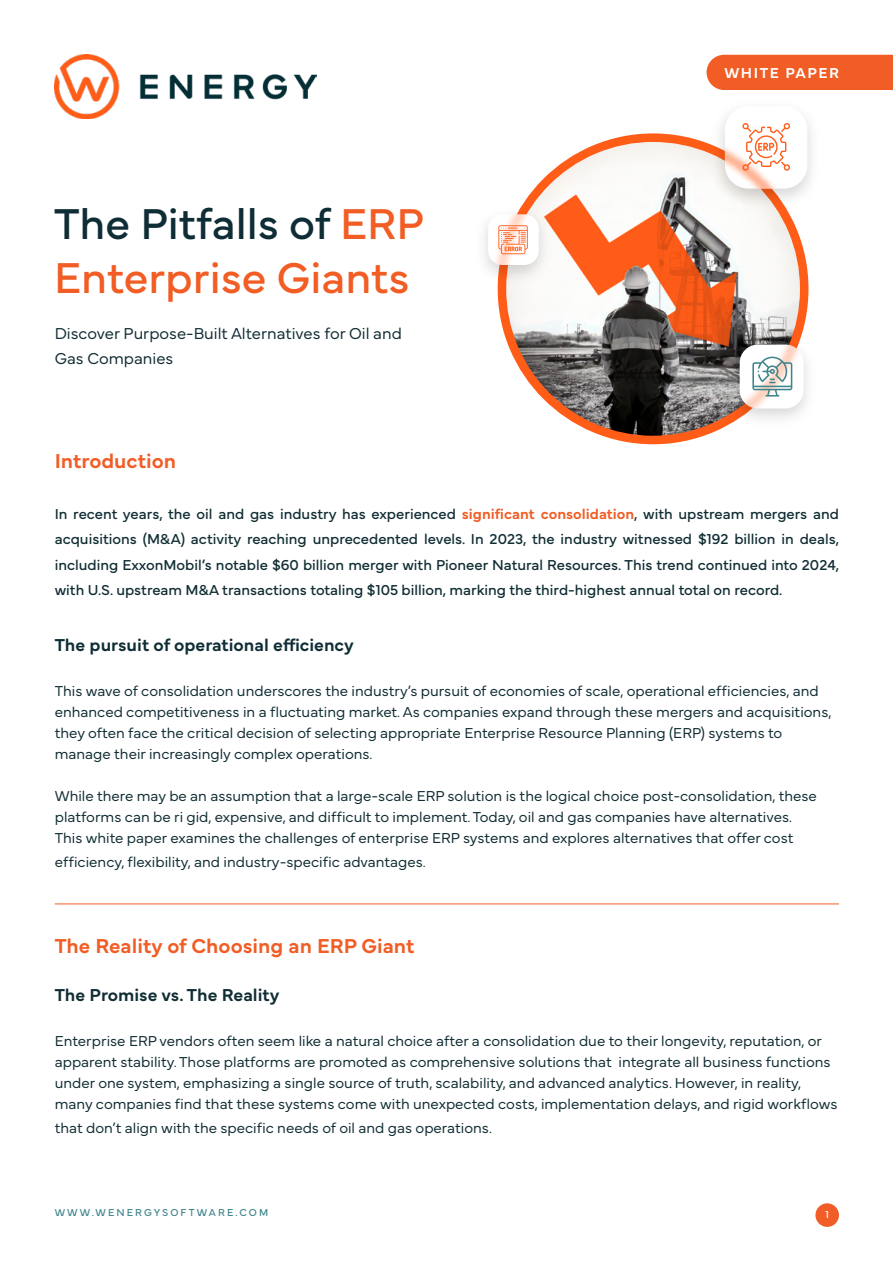
<style>
.page{position:relative;width:893px;height:1263px;background:#fff}
.page>*{position:absolute;margin:0;border:0;box-sizing:border-box;transform-origin:0 0}
.t1{font:45px/54px "Mundial";color:#f15d24}
.t2{font:600 21px "Mundial";color:#f15d24}
.t3{font:600 21px "Mundial";color:#f15d27}
.t4{font:600 18px "Mundial";color:#0f2d35}
.t5{font:600 18px "Mundial";color:#102d33}
.t6{font:300 16.5px/25.5px "Mundial";color:#102d33}
.t7{font:300 15px/21px "Mundial";color:#102d33}
.t8{font:15px/25.5px "Mundial";color:#102d33;text-align:justify}
.t9{font:600 15px "Mundial";letter-spacing:.1em;color:#fff}
.t10{font:10.5px "Mundial";letter-spacing:.2em;color:#41868d}
.t11{font:10.5px "Mundial";color:#fff}
.s1{color:#0f2d35}
.s2{font-weight:600;color:#f15d24}
</style>
<div class="page">
<img style="left:54px;top:54px;width:262px;height:65px">
<div style="left:706px;top:55px;width:187px;height:35px;background:#f15d24"></div>
<svg style="left:498px;top:133px;width:310px;height:311px"></svg>
<img style="left:484px;top:201px;width:75px;height:90px">
<img style="left:488px;top:214px;width:51px;height:51px">
<img style="left:705px;top:121px;width:107px;height:94px">
<img style="left:725px;top:116px;width:82px;height:73px">
<img style="left:720px;top:331px;width:88px;height:104px">
<img style="left:740px;top:345px;width:64px;height:63px">
<svg style="left:742px;top:123px;width:48px;height:48px"></svg>
<svg style="left:752px;top:357px;width:40px;height:40px"></svg>
<svg style="left:498px;top:225px;width:30px;height:29px"></svg>
<div style="left:815px;top:1203px;width:24px;height:24px;background:#f15d27;border-radius:50%"></div>
<hr style="left:55px;top:903px;width:784px;height:1px;background:#f15d24">
<h1 class="t1" style="left:54px;top:192px;width:372px"><span class="s1">The Pitfalls of</span> ERP<br>Enterprise Giants</h1>
<p class="t6" style="left:55px;top:319px;width:349px">Discover Purpose-Built Alternatives for Oil and<br>Gas Companies</p>
<h2 class="t3" style="left:55px;top:444px;width:123px">Introduction</h2>
<p class="t9" style="left:724px;top:61px;width:116px">WHITE PAPER</p>
<p class="t8" style="left:55px;top:499px;width:786px">In recent years, the oil and gas industry has experienced <span class="s2">significant consolidation</span>, with upstream mergers and acquisitions (M&amp;A) activity reaching unprecedented levels. In 2023, the industry witnessed $192 billion in deals, including ExxonMobil’s notable $60 billion merger with Pioneer Natural Resources. This trend continued into 2024, with U.S. upstream M&amp;A transactions totaling $105 billion, marking the third-highest annual total on record.</p>
<p class="t4" style="left:55px;top:631px;width:300px">The pursuit of operational efficiency</p>
<p class="t7" style="left:55px;top:679px;width:778px">This wave of consolidation underscores the industry’s pursuit of economies of scale, operational efficiencies, and enhanced competitiveness in a fluctuating market. As companies expand through these mergers and acquisitions, they often face the critical decision of selecting appropriate Enterprise Resource Planning (ERP) systems to manage their increasingly complex operations.</p>
<p class="t7" style="left:55px;top:784px;width:764px">While there may be an assumption that a large-scale ERP solution is the logical choice post-consolidation, these platforms can be ri gid, expensive, and difficult to implement. Today, oil and gas companies have alternatives.<br>This white paper examines the challenges of enterprise ERP systems and explores alternatives that offer cost</p>
<p class="t7" style="left:55px;top:850px;width:373px">efficiency, flexibility, and industry-specific advantages.</p>
<h2 class="t2" style="left:55px;top:929px;width:361px">The Reality of Choosing an ERP Giant</h2>
<p class="t5" style="left:55px;top:980px;width:226px">The Promise vs. The Reality</p>
<p class="t7" style="left:55px;top:1028px;width:784px">Enterprise ERP vendors often seem like a natural choice after a consolidation due to their longevity, reputation, or apparent stability. Those platforms are promoted as comprehensive solutions that integrate all business functions under one system, emphasizing a single source of truth, scalability, and advanced analytics. However, in reality, many companies find that these systems come with unexpected costs, implementation delays, and rigid workflows</p>
<p class="t7" style="left:55px;top:1115px;width:439px">that don’t align with the specific needs of oil and gas operations.</p>
<p class="t10" style="left:55px;top:1204px;width:215px">WWW.WENERGYSOFTWARE.COM</p>
<p class="t11" style="left:825px;top:1206px;width:5px">1</p>
</div>
